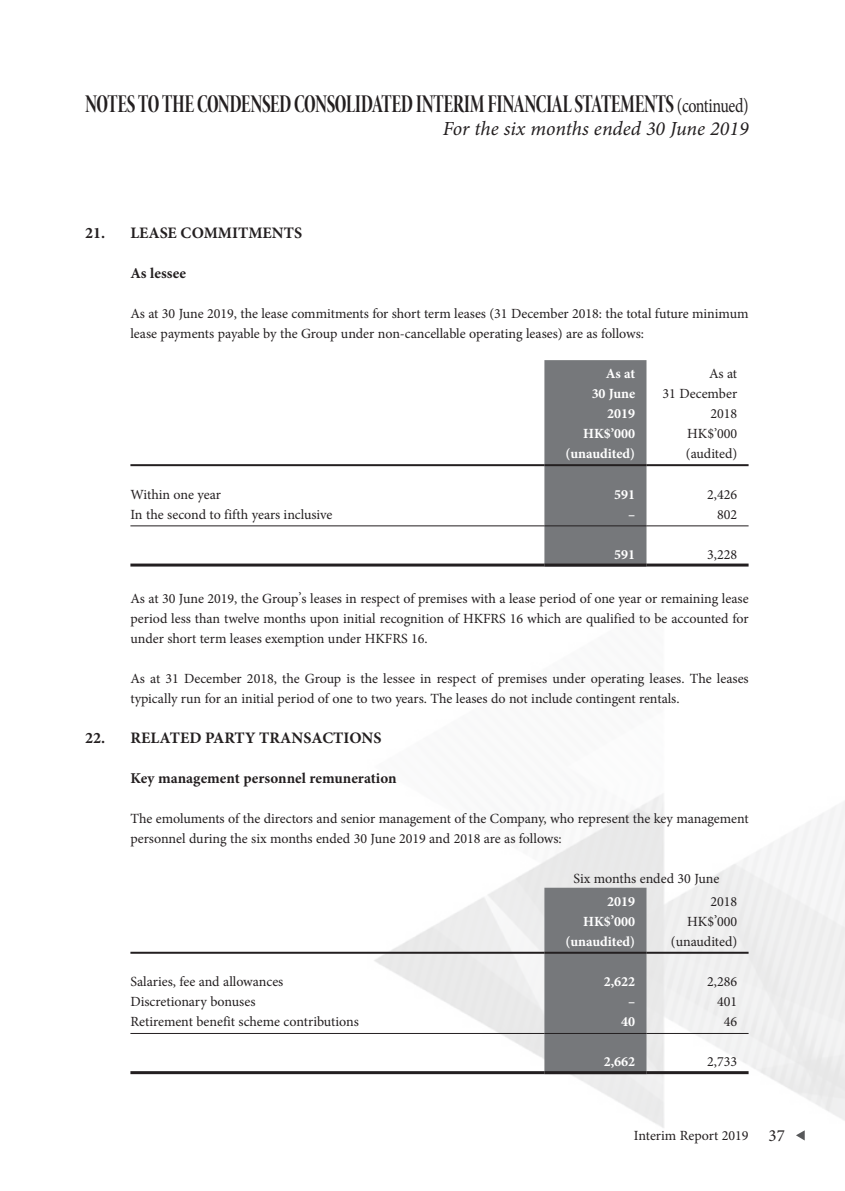
<style>
.page{position:relative;width:845px;height:1191px;background:#fff}
.page>*{position:absolute;margin:0;border:0;box-sizing:border-box;transform-origin:0 0}
.t1{font:26px "Minion Pro Bold Cn Disp";letter-spacing:-.02em;color:#231f20;scale:.8 1}
.t2{font:italic 20px "Minion Pro";letter-spacing:-.005em;color:#231f20}
.Heading_1{font:700 16px "Minion Pro";color:#231f20}
.Heading_2{font:700 15px "Minion Pro";color:#231f20}
.Body_Text{font:14px/20px "Minion Pro";letter-spacing:-.005em;color:#231f20}
.Body_Text-2{font:700 14px "Minion Pro";letter-spacing:-.005em;color:#fff}
.s1{font-family:"Minion Pro";font-size:20px}
.s2{font-size:17px}
</style>
<div class="page">
<img style="left:367px;top:794px;width:478px;height:345px">
<svg style="left:796px;top:1130px;width:8px;height:10px"></svg>
<div style="left:544px;top:360px;width:102px;height:203px;background:#76787b"></div>
<hr style="left:130px;top:464px;width:414px;height:2px;background:#231f20">
<hr style="left:544px;top:464px;width:102px;height:2px;background:#231f20">
<hr style="left:646px;top:464px;width:102px;height:2px;background:#231f20">
<hr style="left:130px;top:525px;width:414px;height:1px;background:#231f20">
<hr style="left:544px;top:525px;width:102px;height:1px;background:#231f20">
<hr style="left:646px;top:525px;width:102px;height:1px;background:#231f20">
<hr style="left:130px;top:563px;width:414px;height:3px;background:#231f20">
<hr style="left:544px;top:563px;width:102px;height:3px;background:#231f20">
<hr style="left:646px;top:563px;width:102px;height:3px;background:#231f20">
<div style="left:544px;top:887px;width:102px;height:184px;background:#76787b"></div>
<hr style="left:130px;top:951px;width:414px;height:2px;background:#231f20">
<hr style="left:544px;top:951px;width:102px;height:2px;background:#231f20">
<hr style="left:646px;top:951px;width:102px;height:2px;background:#231f20">
<hr style="left:130px;top:1033px;width:414px;height:1px;background:#231f20">
<hr style="left:544px;top:1033px;width:102px;height:1px;background:#231f20">
<hr style="left:646px;top:1033px;width:102px;height:1px;background:#231f20">
<hr style="left:130px;top:1071px;width:414px;height:3px;background:#231f20">
<hr style="left:544px;top:1071px;width:102px;height:3px;background:#231f20">
<hr style="left:646px;top:1071px;width:102px;height:3px;background:#231f20">
<h1 class="t1" style="left:85px;top:87px;width:831px">NOTES TO THE CONDENSED CONSOLIDATED INTERIM FINANCIAL STATEMENTS <span class="s1">(continued)</span></h1>
<h2 class="t2" style="left:443px;top:115px;width:307px">For the six months ended 30 June 2019</h2>
<p class="Heading_1" style="left:85px;top:222px;width:219px">21. LEASE COMMITMENTS</p>
<p class="Heading_2" style="left:130px;top:263px;width:57px">As lessee</p>
<p class="Body_Text" style="left:130px;top:304px;width:620px">As at 30 June 2019, the lease commitments for short term leases (31 December 2018: the total future minimum lease payments payable by the Group under non-cancellable operating leases) are as follows:</p>
<p class="Body_Text-2" style="left:606px;top:364px;width:31px">As at</p>
<p class="Body_Text-2" style="left:591px;top:384px;width:45px">30 June</p>
<p class="Body_Text-2" style="left:607px;top:404px;width:29px">2019</p>
<p class="Body_Text" style="left:709px;top:364px;width:30px">As at</p>
<p class="Body_Text" style="left:662px;top:384px;width:76px">31 December</p>
<p class="Body_Text" style="left:710px;top:404px;width:28px">2018</p>
<p class="Body_Text-2" style="left:583px;top:424px;width:53px">HK$’000</p>
<p class="Body_Text" style="left:687px;top:424px;width:51px">HK$’000</p>
<p class="Body_Text-2" style="left:565px;top:444px;width:71px">(unaudited)</p>
<p class="Body_Text" style="left:686px;top:444px;width:53px">(audited)</p>
<p class="Body_Text" style="left:130px;top:484px;width:92px">Within one year</p>
<p class="Body_Text-2" style="left:614px;top:484px;width:22px">591</p>
<p class="Body_Text" style="left:707px;top:484px;width:31px">2,426</p>
<p class="Body_Text" style="left:130px;top:504px;width:203px">In the second to fifth years inclusive</p>
<p class="Body_Text-2" style="left:628px;top:504px;width:9px">–</p>
<p class="Body_Text" style="left:717px;top:504px;width:22px">802</p>
<p class="Body_Text-2" style="left:614px;top:544px;width:22px">591</p>
<p class="Body_Text" style="left:707px;top:544px;width:31px">3,228</p>
<p class="Body_Text" style="left:130px;top:588px;width:620px;text-align:justify">As at 30 June 2019, the Group’s leases in respect of premises with a lease period of one year or remaining lease period less than twelve months upon initial recognition of HKFRS 16 which are qualified to be accounted for under short term leases exemption under HKFRS 16.</p>
<p class="Body_Text" style="left:130px;top:668px;width:620px">As at 31 December 2018, the Group is the lessee in respect of premises under operating leases. The leases typically run for an initial period of one to two years. The leases do not include contingent rentals.</p>
<p class="Heading_1" style="left:85px;top:726px;width:298px">22. RELATED PARTY TRANSACTIONS</p>
<p class="Heading_2" style="left:130px;top:767px;width:268px">Key management personnel remuneration</p>
<p class="Body_Text" style="left:130px;top:808px;width:620px">The emoluments of the directors and senior management of the Company, who represent the key management personnel during the six months ended 30 June 2019 and 2018 are as follows:</p>
<p class="Body_Text" style="left:573px;top:868px;width:147px">Six months ended 30 June</p>
<p class="Body_Text-2" style="left:607px;top:891px;width:29px">2019</p>
<p class="Body_Text" style="left:710px;top:891px;width:28px">2018</p>
<p class="Body_Text-2" style="left:583px;top:911px;width:53px">HK$’000</p>
<p class="Body_Text" style="left:687px;top:911px;width:51px">HK$’000</p>
<p class="Body_Text-2" style="left:565px;top:931px;width:71px">(unaudited)</p>
<p class="Body_Text" style="left:671px;top:931px;width:68px">(unaudited)</p>
<p class="Body_Text" style="left:130px;top:971px;width:154px">Salaries, fee and allowances</p>
<p class="Body_Text-2" style="left:604px;top:971px;width:33px">2,622</p>
<p class="Body_Text" style="left:707px;top:971px;width:31px">2,286</p>
<p class="Body_Text" style="left:130px;top:991px;width:127px">Discretionary bonuses</p>
<p class="Body_Text-2" style="left:628px;top:991px;width:9px">–</p>
<p class="Body_Text" style="left:717px;top:991px;width:22px">401</p>
<p class="Body_Text" style="left:130px;top:1011px;width:230px">Retirement benefit scheme contributions</p>
<p class="Body_Text-2" style="left:621px;top:1011px;width:15px">40</p>
<p class="Body_Text" style="left:724px;top:1011px;width:15px">46</p>
<p class="Body_Text-2" style="left:604px;top:1052px;width:33px">2,662</p>
<p class="Body_Text" style="left:707px;top:1052px;width:31px">2,733</p>
<p class="Body_Text" style="left:634px;top:1125px;width:153px">Interim Report 2019 <span class="s2">37</span></p>
</div>
